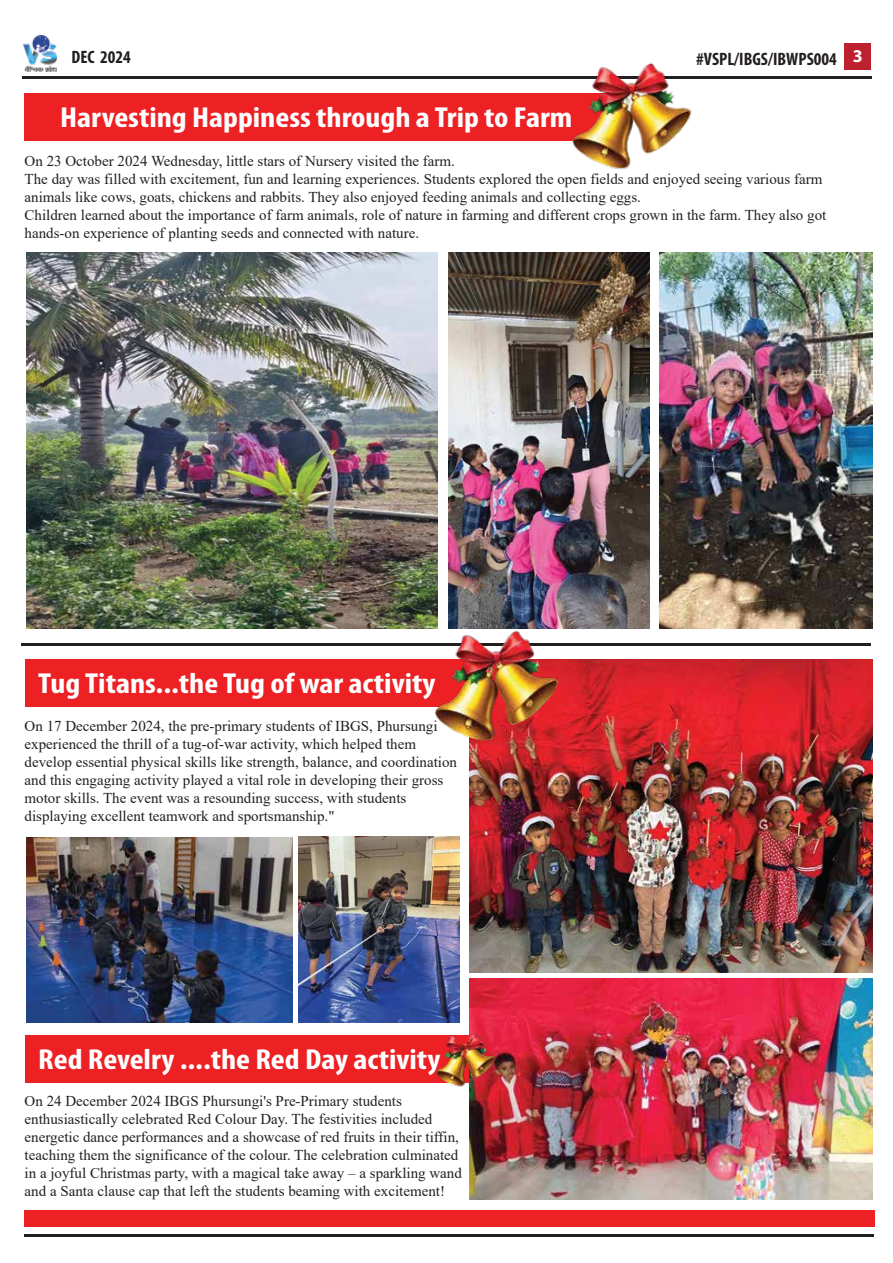
<style>
.page{position:relative;width:893px;height:1263px;background:#fff}
.page>*{position:absolute;margin:0;border:0;box-sizing:border-box;transform-origin:0 0}
.t1{font:700 condensed 28.95px "Myriad Pro";color:#fff;scale:1.14 1}
.t2{font:700 condensed 18px "Myriad Pro";color:#231f20}
.t3{font:700 18px "Myriad Pro";color:#fff}
.t4{font:15px/18px "Times New Roman";color:#231f20}
</style>
<div class="page">
<hr style="left:21px;top:643px;width:850px;height:3px;background:#231f20">
<div style="left:25px;top:93px;width:599px;height:48px;background:#ed2024"></div>
<div style="left:25px;top:660px;width:445px;height:47px;background:#ed2024"></div>
<div style="left:25px;top:1035px;width:466px;height:48px;background:#ed2024"></div>
<div style="left:24px;top:1210px;width:851px;height:16px;background:#ed2024"></div>
<hr style="left:24px;top:1234px;width:850px;height:3px;background:#231f20">
<hr style="left:22px;top:76px;width:850px;height:3px;background:#231f20">
<div style="left:844px;top:43px;width:27px;height:27px;background:#bd202e"></div>
<img style="left:23px;top:35px;width:33px;height:36px">
<img style="left:26px;top:252px;width:411px;height:376px">
<img style="left:448px;top:252px;width:201px;height:376px">
<img style="left:659px;top:252px;width:213px;height:376px">
<img style="left:26px;top:837px;width:266px;height:185px">
<img style="left:299px;top:837px;width:160px;height:186px">
<img style="left:470px;top:660px;width:402px;height:313px">
<img style="left:470px;top:978px;width:402px;height:221px">
<img style="left:572px;top:62px;width:120px;height:108px">
<img style="left:423px;top:619px;width:141px;height:142px">
<img style="left:436px;top:1028px;width:61px;height:68px">
<p class="t2" style="left:72px;top:46px;width:61px">DEC 2024</p>
<p class="t2" style="left:696px;top:47px;width:142px">#VSPL/IBGS/IBWPS004</p>
<h1 class="t1" style="left:60px;top:99px;width:451px">Harvesting Happiness through a Trip to Farm</h1>
<p class="t4" style="left:25px;top:151px;width:803px">On 23 October 2024 Wednesday, little stars of Nursery visited the farm.<br>The day was filled with excitement, fun and learning experiences. Students explored the open fields and enjoyed seeing various farm animals like cows, goats, chickens and rabbits. They also enjoyed feeding animals and collecting eggs.<br>Children learned about the importance of farm animals, role of nature in farming and different crops grown in the farm. They also got hands-on experience of planting seeds and connected with nature.</p>
<p class="t3" style="left:853px;top:44px;width:11px">3</p>
<h1 class="t1" style="left:38px;top:665px;width:350px">Tug Titans...the Tug of war activity</h1>
<p class="t4" style="left:25px;top:716px;width:434px">On 17 December 2024, the pre-primary students of IBGS, Phursungi experienced the thrill of a tug-of-war activity, which helped them develop essential physical skills like strength, balance, and coordination and this engaging activity played a vital role in developing their gross motor skills. The event was a resounding success, with students displaying excellent teamwork and sportsmanship."</p>
<h1 class="t1" style="left:38px;top:1041px;width:354px">Red Revelry ....the Red Day activity</h1>
<p class="t4" style="left:25px;top:1091px;width:439px">On 24 December 2024 IBGS Phursungi's Pre-Primary students enthusiastically celebrated Red Colour Day. The festivities included energetic dance performances and a showcase of red fruits in their tiffin, teaching them the significance of the colour. The celebration culminated in a joyful Christmas party, with a magical take away – a sparkling wand and a Santa clause cap that left the students beaming with excitement!</p>
</div>
